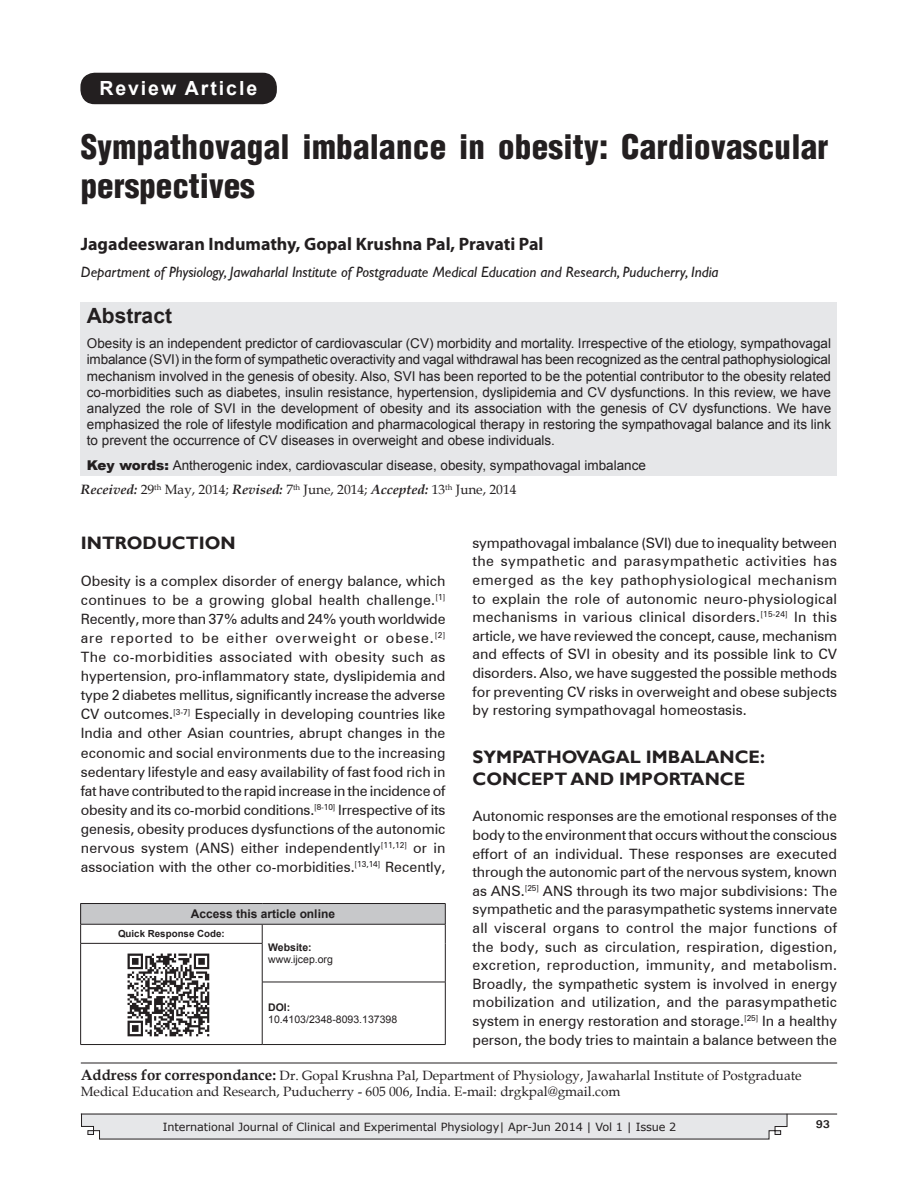
<style>
.page{position:relative;width:918px;height:1188px;background:#fff}
.page>*{position:absolute;margin:0;border:0;box-sizing:border-box;transform-origin:0 0}
.AT{font:900 condensed 33px/39.6px "Helvetica";letter-spacing:.01em;color:#231f20}
.ABSH{font:700 21px "Arial";color:#231f20}
.AH{font:700 19.5px "Arial";letter-spacing:.1em;color:#fff}
.t1{font:700 18px/22.2px "Gill Sans";color:#231f20}
.AU{font:700 18px "Myriad Pro";color:#231f20}
.AFF{font:italic 15px "Gill Sans";color:#231f20}
.TX{font:14.25px/18.6px "Zurich BT";color:#231f20;text-align:justify}
.ABS{font:13.5px/16.2px "Arial";color:#231f20;text-align:justify}
.ADD{font:13.5px/16.2px "Book Antiqua";color:#231f20}
.KWD{font:13.5px "Arial";color:#231f20}
.HIS{font:13.5px "Book Antiqua";color:#231f20}
.AO{font:700 12px "Arial";color:#231f20}
.t2{font:11.25px "Verdana";letter-spacing:-.01em;color:#231f20}
.t3{font:700 11.25px "Univers";color:#231f20}
.Web{font:10.5px/12.6px "Arial";color:#231f20}
.QRC{font:700 9.75px "Arial";color:#231f20}
.s1{font-weight:900}
.s2{font-weight:700;font-style:italic}
.s3{font-weight:700}
.s4{font-weight:700;font-size:15px}
</style>
<div class="page">
<svg style="left:81px;top:1113px;width:706px;height:26px;background:#dedfe1"></svg>
<hr style="left:81px;top:1114px;width:756px;height:1px;background:#231f20">
<div style="left:81px;top:904px;width:364px;height:20px;background:#c7c8ca"></div>
<svg style="left:445px;top:904px;width:1px;height:39px"></svg>
<hr style="left:445px;top:943px;width:1px;height:39px;background:#231f20">
<hr style="left:80px;top:943px;width:182px;height:1px;background:#231f20">
<hr style="left:80px;top:944px;width:1px;height:38px;background:#231f20">
<hr style="left:80px;top:982px;width:1px;height:62px;background:#231f20">
<hr style="left:445px;top:982px;width:1px;height:62px;background:#231f20">
<hr style="left:262px;top:1044px;width:183px;height:1px;background:#231f20">
<svg style="left:262px;top:925px;width:1px;height:18px"></svg>
<hr style="left:262px;top:944px;width:1px;height:38px;background:#231f20">
<hr style="left:262px;top:982px;width:1px;height:62px;background:#231f20">
<hr style="left:80px;top:903px;width:182px;height:1px;background:#231f20">
<svg style="left:80px;top:904px;width:1px;height:39px"></svg>
<hr style="left:262px;top:903px;width:183px;height:1px;background:#231f20">
<hr style="left:262px;top:924px;width:183px;height:1px;background:#231f20">
<hr style="left:80px;top:924px;width:182px;height:1px;background:#231f20">
<hr style="left:80px;top:1044px;width:182px;height:1px;background:#231f20">
<hr style="left:262px;top:982px;width:183px;height:1px;background:#231f20">
<img style="left:127px;top:953px;width:83px;height:84px">
<hr style="left:81px;top:1063px;width:756px;height:1px;background:#231f20">
<div style="left:81px;top:302px;width:756px;height:174px;background:#e6e7e9"></div>
<div style="left:81px;top:73px;width:195px;height:30px;background:#231f20;border-radius:14px"></div>
<div style="left:80px;top:73px;width:197px;height:31px;border:2px solid #231f20;border-radius:14px"></div>
<p class="AH" style="left:99px;top:75px;width:159px">Review Article</p>
<p class="AT" style="left:81px;top:127px;width:749px">Sympathovagal imbalance in obesity: Cardiovascular perspectives</p>
<p class="AU" style="left:81px;top:232px;width:464px">Jagadeeswaran Indumathy, Gopal Krushna Pal, Pravati Pal</p>
<p class="AFF" style="left:81px;top:263px;width:639px">Department of Physiology, Jawaharlal Institute of Postgraduate Medical Education and Research, Puducherry, India</p>
<p class="ABSH" style="left:87px;top:302px;width:87px">Abstract</p>
<p class="ABS" style="left:87px;top:335px;width:746px">Obesity is an independent predictor of cardiovascular (CV) morbidity and mortality. Irrespective of the etiology, sympathovagal imbalance (SVI) in the form of sympathetic overactivity and vagal withdrawal has been recognized as the central pathophysiological mechanism involved in the genesis of obesity. Also, SVI has been reported to be the potential contributor to the obesity related co‑morbidities such as diabetes, insulin resistance, hypertension, dyslipidemia and CV dysfunctions. In this review, we have analyzed the role of SVI in the development of obesity and its association with the genesis of CV dysfunctions. We have emphasized the role of lifestyle modification and pharmacological therapy in restoring the sympathovagal balance and its link to prevent the occurrence of CV diseases in overweight and obese individuals.</p>
<p class="KWD" style="left:87px;top:456px;width:561px"><span class="s1">Key words:</span> Antherogenic index, cardiovascular disease, obesity, sympathovagal imbalance</p>
<p class="HIS" style="left:81px;top:480px;width:437px"><span class="s2">Received:</span> 29<sup>th</sup> May, 2014; <span class="s2">Revised:</span> 7<sup>th</sup> June, 2014; <span class="s2">Accepted:</span> 13<sup>th</sup> June, 2014</p>
<h1 class="t1" style="left:81px;top:533px;width:156px">INTRODUCTION</h1>
<p class="TX" style="left:81px;top:571px;width:366px;line-height:19px">Obesity is a complex disorder of energy balance, which continues to be a growing global health challenge.<sup>[1] </sup>Recently, more than 37% adults and 24% youth worldwide are reported to be either overweight or obese.<sup>[2] </sup>The co‑morbidities associated with obesity such as hypertension, pro‑inflammatory state, dyslipidemia and type 2 diabetes mellitus, significantly increase the adverse CV outcomes.<sup>[3‑7]</sup> Especially in developing countries like India and other Asian countries, abrupt changes in the economic and social environments due to the increasing sedentary lifestyle and easy availability of fast food rich in fat have contributed to the rapid increase in the incidence of obesity and its co‑morbid conditions.<sup>[8‑10]</sup> Irrespective of its genesis, obesity produces dysfunctions of the autonomic nervous system (ANS) either independently<sup>[11,12]</sup> or in association with the other co‑morbidities.<sup>[13,14]</sup> Recently,</p>
<p class="TX" style="left:472px;top:533px;width:366px">sympathovagal imbalance (SVI) due to inequality between the sympathetic and parasympathetic activities has emerged as the key pathophysiological mechanism to explain the role of autonomic neuro‑physiological mechanisms in various clinical disorders.<sup>[15‑24]</sup> In this article, we have reviewed the concept, cause, mechanism and effects of SVI in obesity and its possible link to CV disorders. Also, we have suggested the possible methods for preventing CV risks in overweight and obese subjects by restoring sympathovagal homeostasis.</p>
<h1 class="t1" style="left:472px;top:747px;width:294px">SYMPATHOVAGAL IMBALANCE:<br>CONCEPT AND IMPORTANCE</h1>
<p class="TX" style="left:472px;top:807px;width:366px">Autonomic responses are the emotional responses of the body to the environment that occurs without the conscious effort of an individual. These responses are executed through the autonomic part of the nervous system, known as ANS.<sup>[25]</sup> ANS through its two major subdivisions: The sympathetic and the parasympathetic systems innervate all visceral organs to control the major functions of the body, such as circulation, respiration, digestion, excretion, reproduction, immunity, and metabolism.<br>Broadly, the sympathetic system is involved in energy mobilization and utilization, and the parasympathetic system in energy restoration and storage.<sup>[25]</sup> In a healthy person, the body tries to maintain a balance between the</p>
<p class="AO" style="left:191px;top:906px;width:146px">Access this article online</p>
<p class="QRC" style="left:118px;top:928px;width:108px">Quick Response Code:</p>
<p class="Web" style="left:268px;top:941px;width:66px"><span class="s3">Website: </span>www.ijcep.org</p>
<p class="Web" style="left:268px;top:1001px;width:131px"><span class="s3">DOI:<br></span>10.4103/2348-8093.137398</p>
<p class="ADD" style="left:81px;top:1067px;width:722px"><span class="s4">Address for correspondance:</span> Dr. Gopal Krushna Pal, Department of Physiology, Jawaharlal Institute of Postgraduate<br>Medical Education and Research, Puducherry - 605 006, India. E-mail: drgkpal@gmail.com</p>
<p class="t2" style="left:163px;top:1119px;width:515px">International Journal of Clinical and Experimental Physiology| Apr-Jun 2014 | Vol 1 | Issue 2</p>
<p class="t3" style="left:816px;top:1117px;width:16px">93</p>
</div>
